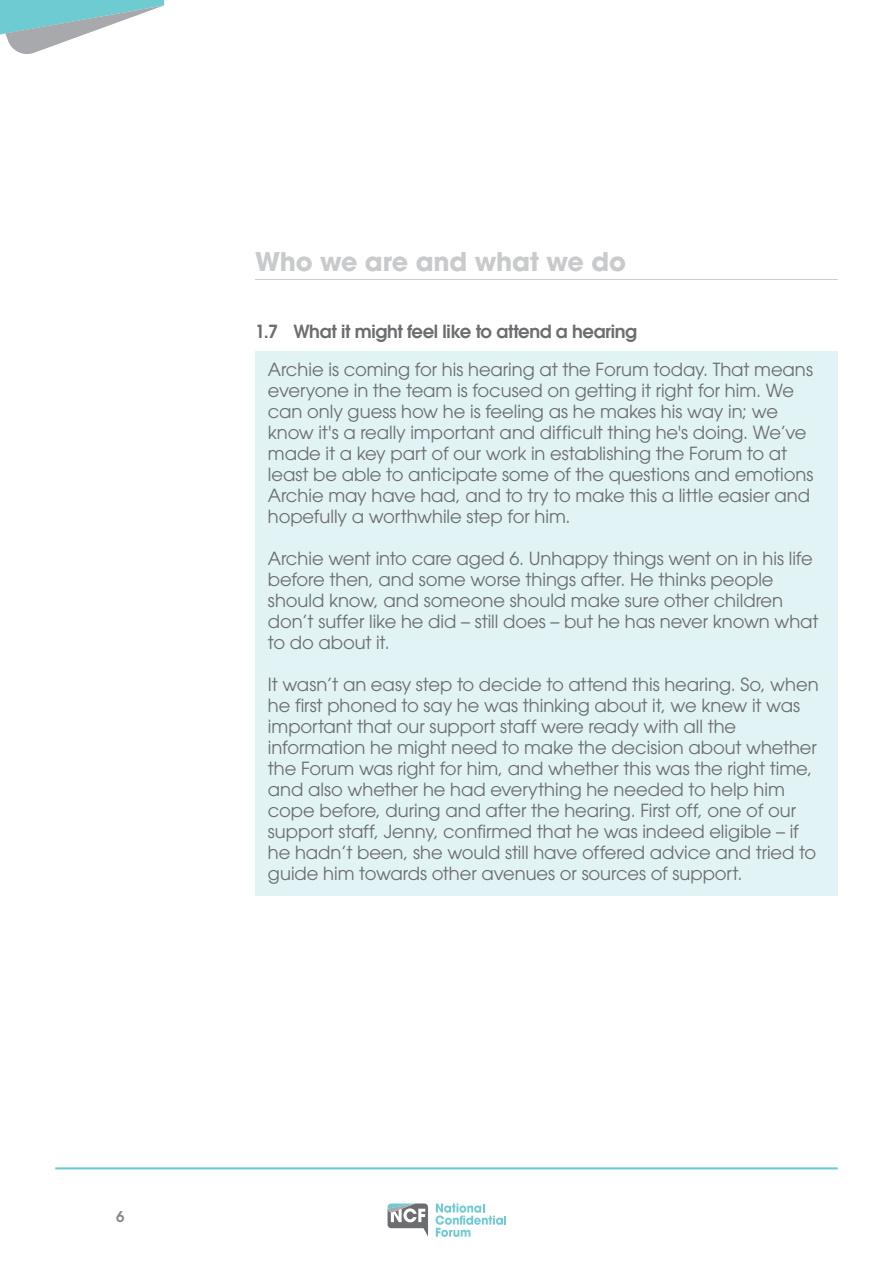
<style>
.page{position:relative;width:893px;height:1263px;background:#fff}
.page>*{position:absolute;margin:0;border:0;box-sizing:border-box;transform-origin:0 0}
.t1{font:700 25.5px "Avant Garde LT";letter-spacing:-.005em;color:#c9cacc}
.t2{font:18px/21px "Avant Garde LTCE";letter-spacing:-.005em;color:#6c6d70}
.t3{font:600 18px "Avant Garde LTCE";letter-spacing:-.02em;color:#6c6d70}
.t4{font:600 14.85px "Avant Garde LT";color:#87898c}
</style>
<div class="page">
<svg style="left:435px;top:1203px;width:71px;height:34px"></svg>
<svg style="left:388px;top:1203px;width:40px;height:33px"></svg>
<hr style="left:55px;top:1167px;width:783px;height:2px;background:#6fcbd2">
<svg style="left:0;top:0;width:164px;height:54px"></svg>
<div style="left:255px;top:351px;width:583px;height:545px;background:#e1f3f4"></div>
<hr style="left:255px;top:279px;width:583px;height:1px;background:#c9cacc">
<p class="t4" style="left:116px;top:1206px;width:10px">6</p>
<h1 class="t1" style="left:255px;top:245px;width:372px">Who we are and what we do</h1>
<p class="t3" style="left:255px;top:320px;width:383px">1.7 What it might feel like to attend a hearing</p>
<p class="t2" style="left:268px;top:358px;width:547px">Archie is coming for his hearing at the Forum today. That means everyone in the team is focused on getting it right for him. We can only guess how he is feeling as he makes his way in; we know it's a really important and difficult thing he's doing. We’ve made it a key part of our work in establishing the Forum to at least be able to anticipate some of the questions and emotions Archie may have had, and to try to make this a little easier and hopefully a worthwhile step for him.</p>
<p class="t2" style="left:268px;top:547px;width:552px">Archie went into care aged 6. Unhappy things went on in his life before then, and some worse things after. He thinks people should know, and someone should make sure other children don’t suffer like he did – still does – but he has never known what to do about it.</p>
<p class="t2" style="left:268px;top:673px;width:552px">It wasn’t an easy step to decide to attend this hearing. So, when he first phoned to say he was thinking about it, we knew it was important that our support staff were ready with all the information he might need to make the decision about whether the Forum was right for him, and whether this was the right time, and also whether he had everything he needed to help him cope before, during and after the hearing. First off, one of our support staff, Jenny, confirmed that he was indeed eligible – if he hadn’t been, she would still have offered advice and tried to guide him towards other avenues or sources of support.</p>
</div>
